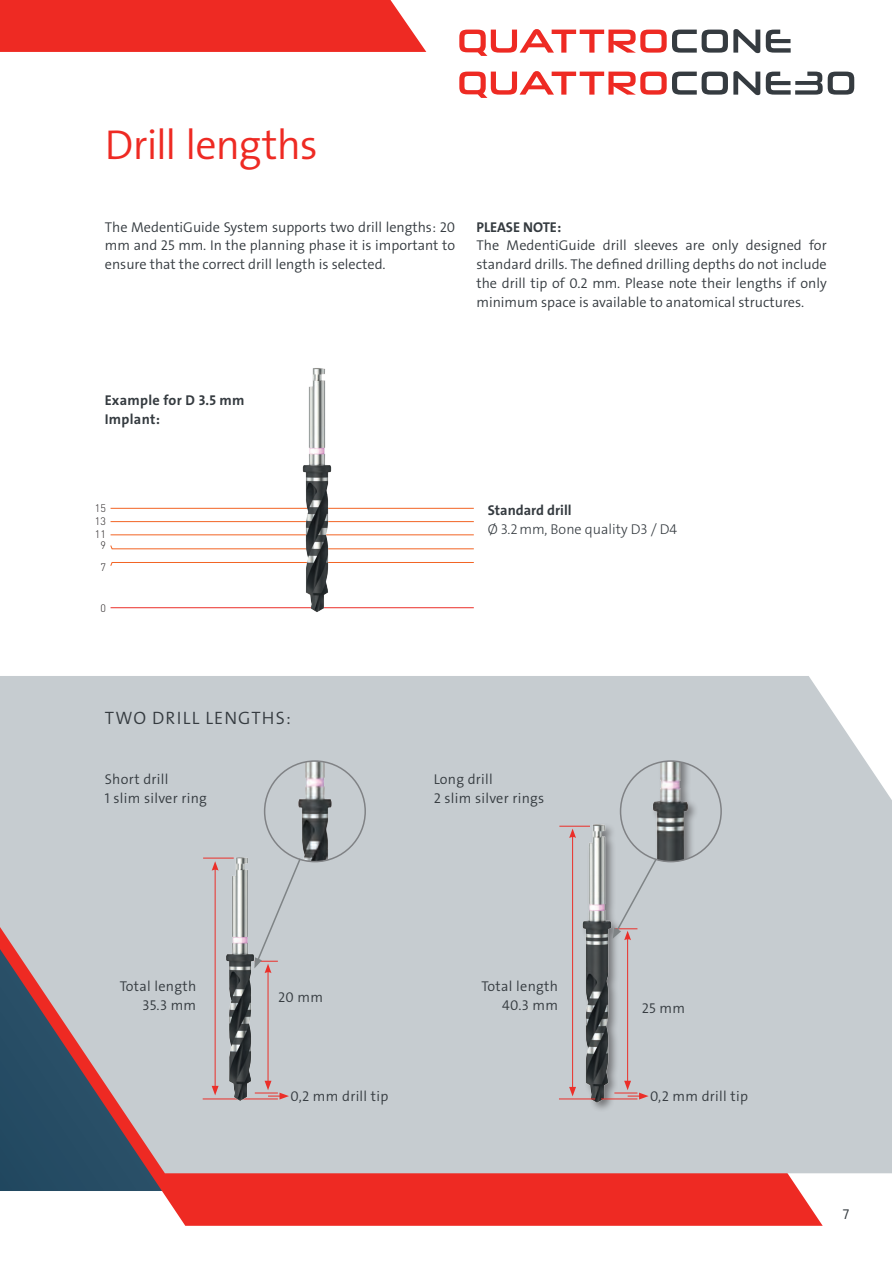
<style>
.page{position:relative;width:892px;height:1263px;background:#fff}
.page>*{position:absolute;margin:0;border:0;box-sizing:border-box;transform-origin:0 0}
.t1{font:42px "The Sans LP4 Se Lig";letter-spacing:-.025em;color:#ee2a23}
.t2{font:18px "The Sans LP4 Se Lig";letter-spacing:.065em;color:#353b40}
.t3{font:14.25px/18.8px "The Sans LP4 Se Lig";letter-spacing:.005em;color:#353b40;text-align:justify}
.t4{font:14.25px "The Sans LP7 Bld";color:#353b40}
.t5{font:14.25px/18.8px "The Sans LP7 Bld";letter-spacing:.02em;color:#353b40}
.t6{font:14.25px "The Sans LP3 Lig";color:#353b40}
.t7{font:300 10.8px "DIN Pro";color:#231f20}
</style>
<div class="page">
<svg style="left:0;top:1173px;width:822px;height:53px;fill:#ee2a23"></svg>
<div style="left:0;top:676px;width:892px;height:497px;background:#c6ccd0"></div>
<svg style="left:672px;top:29px;width:118px;height:24px"></svg>
<svg style="left:459px;top:29px;width:207px;height:27px"></svg>
<hr style="left:110px;top:607px;width:364px;height:1px;background:#eb2f29">
<hr style="left:110px;top:508px;width:364px;height:1px;background:#f26424">
<hr style="left:110px;top:521px;width:364px;height:1px;background:#f26424">
<hr style="left:110px;top:534px;width:364px;height:1px;background:#f26424">
<svg style="left:110px;top:545px;width:364px;height:4px"></svg>
<svg style="left:110px;top:562px;width:364px;height:4px"></svg>
<img style="left:290px;top:368px;width:54px;height:244px">
<img style="left:571px;top:797px;width:58px;height:319px">
<hr style="left:572px;top:836px;width:1px;height:253px;background:#eb2f29">
<svg style="left:569px;top:828px;width:7px;height:10px"></svg>
<svg style="left:569px;top:1087px;width:7px;height:9px"></svg>
<hr style="left:627px;top:938px;width:1px;height:145px;background:#eb2f29">
<hr style="left:559px;top:826px;width:31px;height:1px;background:#eb2f29">
<hr style="left:203px;top:858px;width:31px;height:1px;background:#eb2f29">
<hr style="left:601px;top:1098px;width:36px;height:1px;background:#eb2f29">
<hr style="left:559px;top:1098px;width:36px;height:1px;background:#eb2f29">
<hr style="left:203px;top:1098px;width:36px;height:1px;background:#eb2f29">
<div style="left:285px;top:857px;width:17px;height:116px;background:#c6ccd0"></div>
<svg style="left:612px;top:857px;width:46px;height:83px;background:#c2c5c9"></svg>
<svg style="left:285px;top:1081px;width:4px;height:18px"></svg>
<svg style="left:614px;top:1081px;width:34px;height:18px"></svg>
<img style="left:264px;top:761px;width:101px;height:100px;border-radius:50px">
<div style="left:264px;top:760px;width:102px;height:102px;border:2px solid #808285;border-radius:50%"></div>
<div style="left:650px;top:761px;width:49px;height:100px;background:#231f20;opacity:.5"></div>
<img style="left:620px;top:761px;width:101px;height:100px;border-radius:50px">
<div style="left:619px;top:760px;width:103px;height:102px;border:2px solid #808285;border-radius:50%"></div>
<svg style="left:672px;top:71px;width:182px;height:24px"></svg>
<svg style="left:459px;top:71px;width:207px;height:27px"></svg>
<img style="left:208px;top:812px;width:77px;height:304px">
<div style="left:0;top:0;width:426px;height:52px;background:#ee2a23"></div>
<h1 class="t1" style="left:105px;top:117px;width:214px">Drill lengths</h1>
<p class="t3" style="left:105px;top:217px;width:352px">The MedentiGuide System supports two drill lengths: 20 mm and 25 mm. In the planning phase it is important to ensure that the correct drill length is selected.</p>
<p class="t4" style="left:476px;top:218px;width:86px">PLEASE NOTE:</p>
<p class="t3" style="left:476px;top:236px;width:352px">The MedentiGuide drill sleeves are only designed for standard drills. The defined drilling depths do not include the drill tip of 0.2 mm. Please note their lengths if only minimum space is available to anatomical structures.</p>
<p class="t5" style="left:105px;top:391px;width:141px">Example for D 3.5 mm<br>Implant:</p>
<p class="t7" style="left:95px;top:501px;width:13px">15</p>
<p class="t7" style="left:95px;top:514px;width:13px">13</p>
<p class="t7" style="left:95px;top:527px;width:13px">11</p>
<p class="t7" style="left:100px;top:538px;width:7px">9</p>
<p class="t7" style="left:100px;top:560px;width:7px">7</p>
<p class="t7" style="left:100px;top:601px;width:7px">0</p>
<p class="t2" style="left:105px;top:706px;width:187px">TWO DRILL LENGTHS:</p>
<p class="t3" style="left:105px;top:770px;width:104px">Short drill<br>1 slim silver ring</p>
<p class="t4" style="left:487px;top:501px;width:85px">Standard drill</p>
<p class="t6" style="left:487px;top:520px;width:191px">Ø 3.2mm, Bone quality D3 / D4</p>
<p class="t3" style="left:433px;top:770px;width:112px">Long drill<br>2 slim silver rings</p>
<p class="t3" style="left:120px;top:977px;width:78px;text-align:right">Total length<br>35.3 mm</p>
<p class="t3" style="left:481px;top:977px;width:78px;text-align:right">Total length<br>40.3 mm</p>
<p class="t3" style="left:278px;top:988px;width:46px">20 mm</p>
<p class="t3" style="left:641px;top:998px;width:45px">25 mm</p>
<p class="t3" style="left:291px;top:1087px;width:99px">0,2 mm drill tip</p>
<p class="t3" style="left:650px;top:1087px;width:99px">0,2 mm drill tip</p>
<p class="t3" style="left:842px;top:1204px;width:8px">7</p>
</div>
